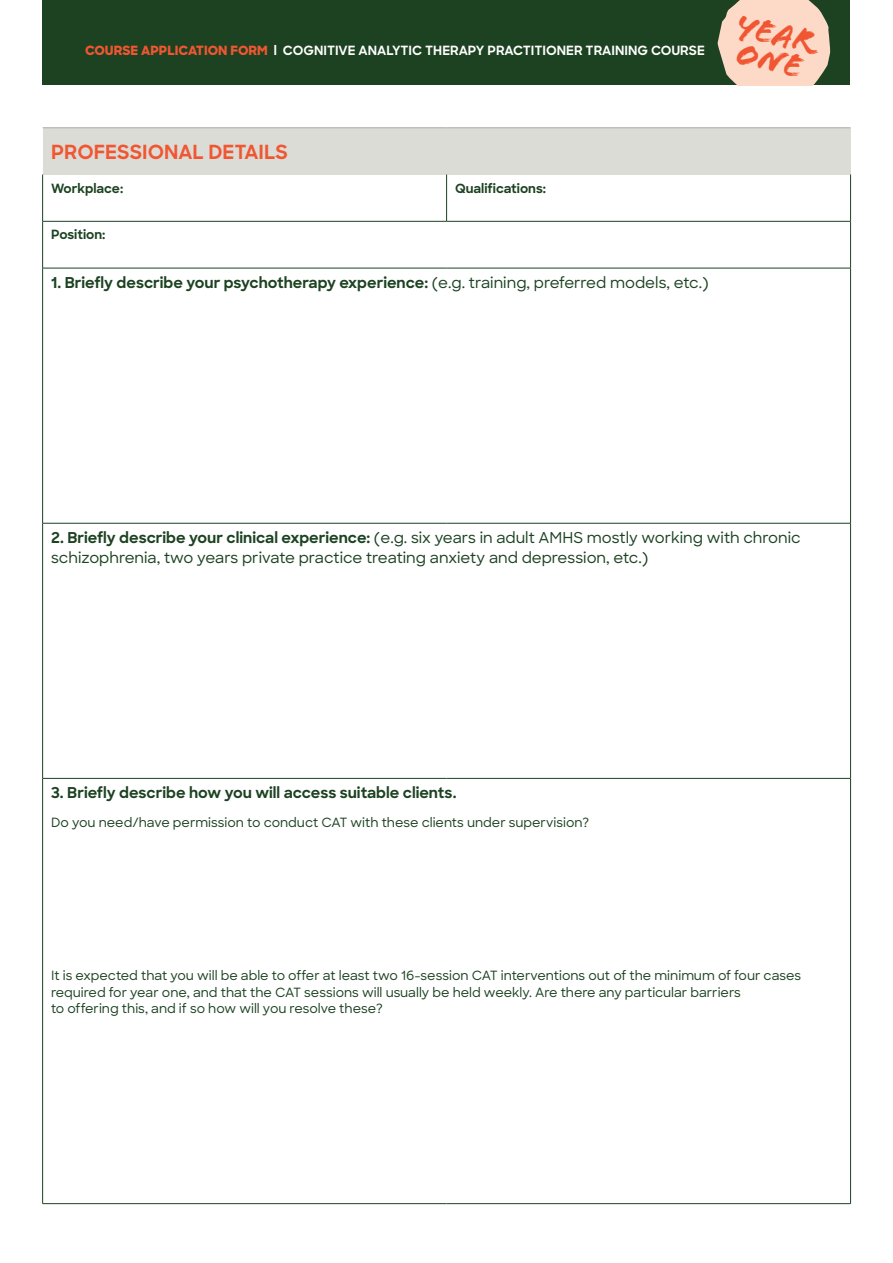
<style>
.page{position:relative;width:893px;height:1263px;background:#fff}
.page>*{position:absolute;margin:0;border:0;box-sizing:border-box;transform-origin:0 0}
.t1{font:34.5px "Flood Std";color:#f15632}
.t2{font:700 19.5px "Sharp Sans";color:#f15632}
.BODY_TEXT_10{font:500 15px/19.5px "Sharp Sans";color:#1c4221}
.BODY_TEXT_10-2{font:700 15px "Sharp Sans";color:#1c4221}
.Body_text{font:500 12.75px/16.5px "Sharp Sans";color:#1c4221}
.t3{font:700 12.75px "Sharp Sans";color:#fff}
.Body_text-2{font:700 12.75px "Sharp Sans";color:#1c4221}
.s1{font-weight:800;color:#f15632}
.s2{font-weight:500}
.s3{font-weight:700}
</style>
<div class="page">
<div style="left:43px;top:0;width:807px;height:85px;background:#1c4221"></div>
<div style="left:43px;top:128px;width:807px;height:47px;background:#dbdcd6"></div>
<hr style="left:42px;top:175px;width:1px;height:46px;background:#1c4221">
<hr style="left:446px;top:175px;width:1px;height:46px;background:#1c4221">
<hr style="left:850px;top:175px;width:1px;height:46px;background:#1c4221">
<hr style="left:42px;top:221px;width:405px;height:1px;background:#1c4221">
<hr style="left:42px;top:221px;width:1px;height:47px;background:#1c4221">
<hr style="left:447px;top:221px;width:404px;height:1px;background:#1c4221">
<hr style="left:850px;top:221px;width:1px;height:47px;background:#1c4221">
<hr style="left:42px;top:268px;width:405px;height:1px;background:#1c4221">
<hr style="left:42px;top:268px;width:1px;height:255px;background:#1c4221">
<hr style="left:447px;top:268px;width:404px;height:1px;background:#1c4221">
<hr style="left:850px;top:268px;width:1px;height:255px;background:#1c4221">
<hr style="left:42px;top:523px;width:405px;height:1px;background:#1c4221">
<hr style="left:42px;top:523px;width:1px;height:255px;background:#1c4221">
<hr style="left:447px;top:523px;width:404px;height:1px;background:#1c4221">
<hr style="left:850px;top:523px;width:1px;height:255px;background:#1c4221">
<hr style="left:42px;top:778px;width:405px;height:1px;background:#1c4221">
<hr style="left:42px;top:778px;width:1px;height:425px;background:#1c4221">
<hr style="left:447px;top:778px;width:404px;height:1px;background:#1c4221">
<hr style="left:850px;top:778px;width:1px;height:425px;background:#1c4221">
<hr style="left:42px;top:1203px;width:405px;height:1px;background:#1c4221">
<hr style="left:447px;top:1203px;width:404px;height:1px;background:#1c4221">
<hr style="left:43px;top:127px;width:404px;height:1px;background:#a6ae9f">
<hr style="left:447px;top:127px;width:403px;height:1px;background:#a6ae9f">
<svg style="left:717px;top:0;width:113px;height:85px;background:#e2c8b4"></svg>
<p class="t3" style="left:85px;top:41px;width:621px"><span class="s1">COURSE APPLICATION FORM</span> l COGNITIVE ANALYTIC THERAPY PRACTITIONER TRAINING COURSE</p>
<h1 class="t1" style="left:741px;top:6px;width:81px;rotate:12deg">YEAR</h1>
<h2 class="t2" style="left:51px;top:138px;width:238px">PROFESSIONAL DETAILS</h2>
<p class="Body_text-2" style="left:51px;top:179px;width:74px">Workplace:</p>
<p class="Body_text-2" style="left:455px;top:179px;width:93px">Qualifications:</p>
<p class="Body_text-2" style="left:51px;top:225px;width:56px">Position:</p>
<p class="BODY_TEXT_10-2" style="left:51px;top:271px;width:659px">1. Briefly describe your psychotherapy experience: <span class="s2">(e.g. training, preferred models, etc.)</span></p>
<p class="BODY_TEXT_10" style="left:51px;top:527px;width:751px"><span class="s3">2. Briefly describe your clinical experience:</span> (e.g. six years in adult AMHS mostly working with chronic schizophrenia, two years private practice treating anxiety and depression, etc.)</p>
<p class="BODY_TEXT_10-2" style="left:51px;top:781px;width:407px">3. Briefly describe how you will access suitable clients.</p>
<p class="Body_text" style="left:51px;top:814px;width:540px">Do you need/have permission to conduct CAT with these clients under supervision?</p>
<p class="Body_text" style="left:51px;top:966px;width:751px">It is expected that you will be able to offer at least two 16-session CAT interventions out of the minimum of four cases required for year one, and that the CAT sessions will usually be held weekly. Are there any particular barriers<br>to offering this, and if so how will you resolve these?</p>
</div>
